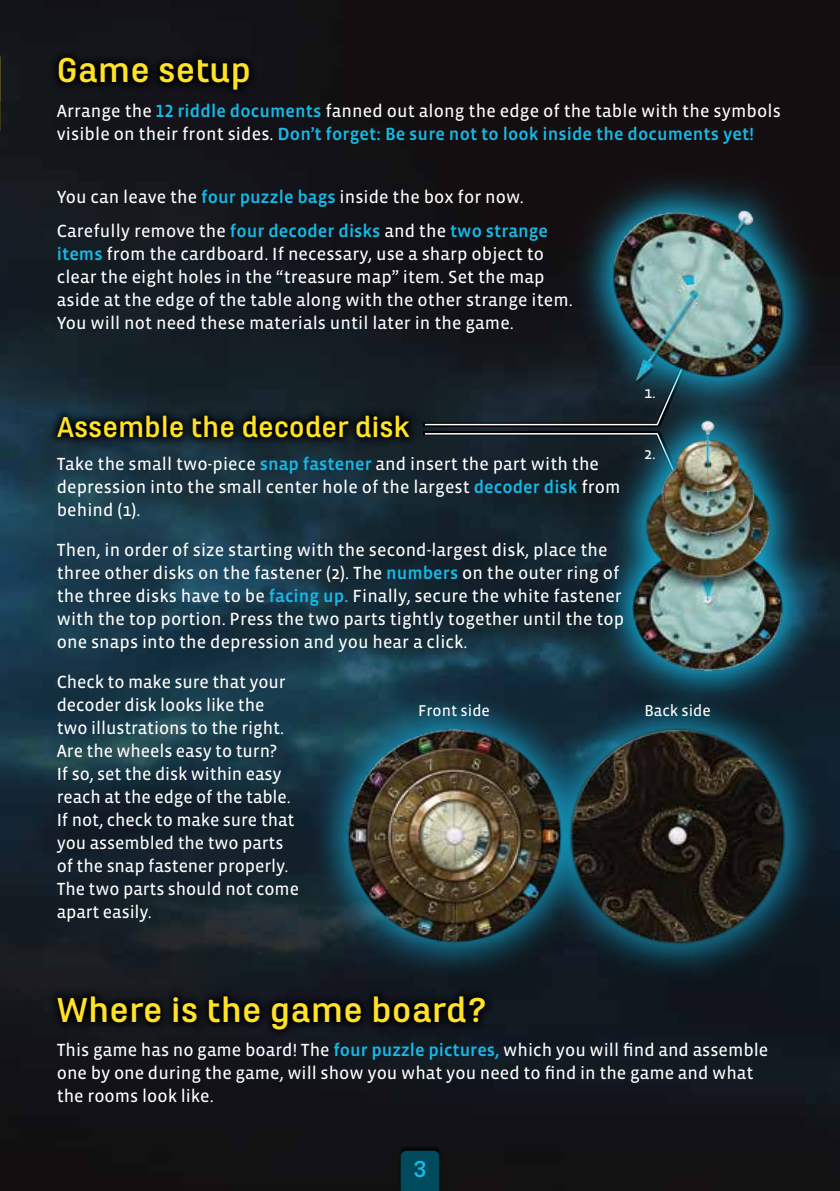
<style>
.page{position:relative;width:840px;height:1191px;background:#fff}
.page>*{position:absolute;margin:0;border:0;box-sizing:border-box;transform-origin:0 0}
.t1{font:700 36px "Marianina X Wd FY";color:#ffe225}
.t2{font:700 30px "Marianina X Wd FY";letter-spacing:-.005em;color:#ffe225}
.t3{font:700 24px "Marianina X Wd FY";color:#16bae7}
.t4{font:18px/23px "Vista Sans OT";letter-spacing:.005em;color:#fff}
.t5{font:16px "Vista Sans OT";color:#fff}
.s1{font-weight:500;color:#16bae7}
</style>
<div class="page">
<img style="left:0;top:0;width:839px;height:1191px">
<img style="left:0;top:181px;width:118px;height:582px">
<svg style="left:423px;top:364px;width:135px;height:62px;background:#1c262e"></svg>
<svg style="left:423px;top:432px;width:135px;height:62px;background:#19252e"></svg>
<div style="left:398px;top:1146px;width:43px;height:45px;background:#000;opacity:.75"></div>
<div style="left:400px;top:1150px;width:39px;height:41px;background:#004a5e"></div>
<div style="left:308px;top:689px;width:517px;height:294px;background:#16bae7;opacity:.68"></div>
<img style="left:344px;top:725px;width:444px;height:221px">
<div style="left:558px;top:157px;width:278px;height:567px;background:#16bae7;opacity:.85"></div>
<div style="left:585px;top:184px;width:225px;height:223px;background:#16bae7;opacity:.75"></div>
<div style="left:604px;top:394px;width:205px;height:303px;background:#16bae7;opacity:.75"></div>
<svg style="left:49px;top:48px;width:210px;height:52px;background:#0c0c10"></svg>
<hr style="left:0;top:39px;width:1px;height:133px;background:#000;opacity:.75">
<svg style="left:48px;top:986px;width:446px;height:53px;background:#0c0f14"></svg>
<svg style="left:48px;top:405px;width:371px;height:42px;background:#0d181e"></svg>
<h1 class="t1" style="left:57px;top:51px;width:196px">Game setup</h1>
<p class="t4" style="left:57px;top:99px;width:725px">Arrange the <span class="s1">12 riddle documents</span> fanned out along the edge of the table with the symbols visible on their front sides. <span class="s1">Don’t forget: Be sure not to look inside the documents yet!</span></p>
<p class="t4" style="left:57px;top:180px;width:492px;line-height:34.4px">You can leave the <span class="s1">four puzzle bags</span> inside the box for now.<br>Carefully remove the <span class="s1">four decoder disks</span> and the <span class="s1">two strange</span></p>
<p class="t4" style="left:57px;top:243px;width:517px"><span class="s1">items</span> from the cardboard. If necessary, use a sharp object to clear the eight holes in the “treasure map” item. Set the map aside at the edge of the table along with the other strange item.<br>You will not need these materials until later in the game.</p>
<p class="t5" style="left:643px;top:384px;width:13px">1.</p>
<h2 class="t2" style="left:57px;top:410px;width:354px">Assemble the decoder disk</h2>
<p class="t4" style="left:57px;top:452px;width:565px">Take the small two-piece <span class="s1">snap fastener</span> and insert the part with the depression into the small center hole of the largest <span class="s1">decoder disk</span> from behind (1).</p>
<p class="t4" style="left:57px;top:538px;width:568px">Then, in order of size starting with the second-largest disk, place the three other disks on the fastener (2). The <span class="s1">numbers</span> on the outer ring of the three disks have to be <span class="s1">facing up.</span> Finally, secure the white fastener with the top portion. Press the two parts tightly together until the top one snaps into the depression and you hear a click.</p>
<p class="t4" style="left:57px;top:670px;width:244px">Check to make sure that your decoder disk looks like the two illustrations to the right.<br>Are the wheels easy to turn?<br>If so, set the disk within easy reach at the edge of the table.<br>If not, check to make sure that you assembled the two parts of the snap fastener properly.<br>The two parts should not come apart easily.</p>
<p class="t5" style="left:643px;top:445px;width:13px">2.</p>
<p class="t5" style="left:418px;top:702px;width:73px">Front side</p>
<p class="t5" style="left:644px;top:702px;width:68px">Back side</p>
<h1 class="t1" style="left:57px;top:990px;width:432px">Where is the game board?</h1>
<p class="t4" style="left:57px;top:1038px;width:712px">This game has no game board! The <span class="s1">four puzzle pictures,</span> which you will find and assemble one by one during the game, will show you what you need to find in the game and what the rooms look like.</p>
<h3 class="t3" style="left:412px;top:1156px;width:16px">3</h3>
</div>
